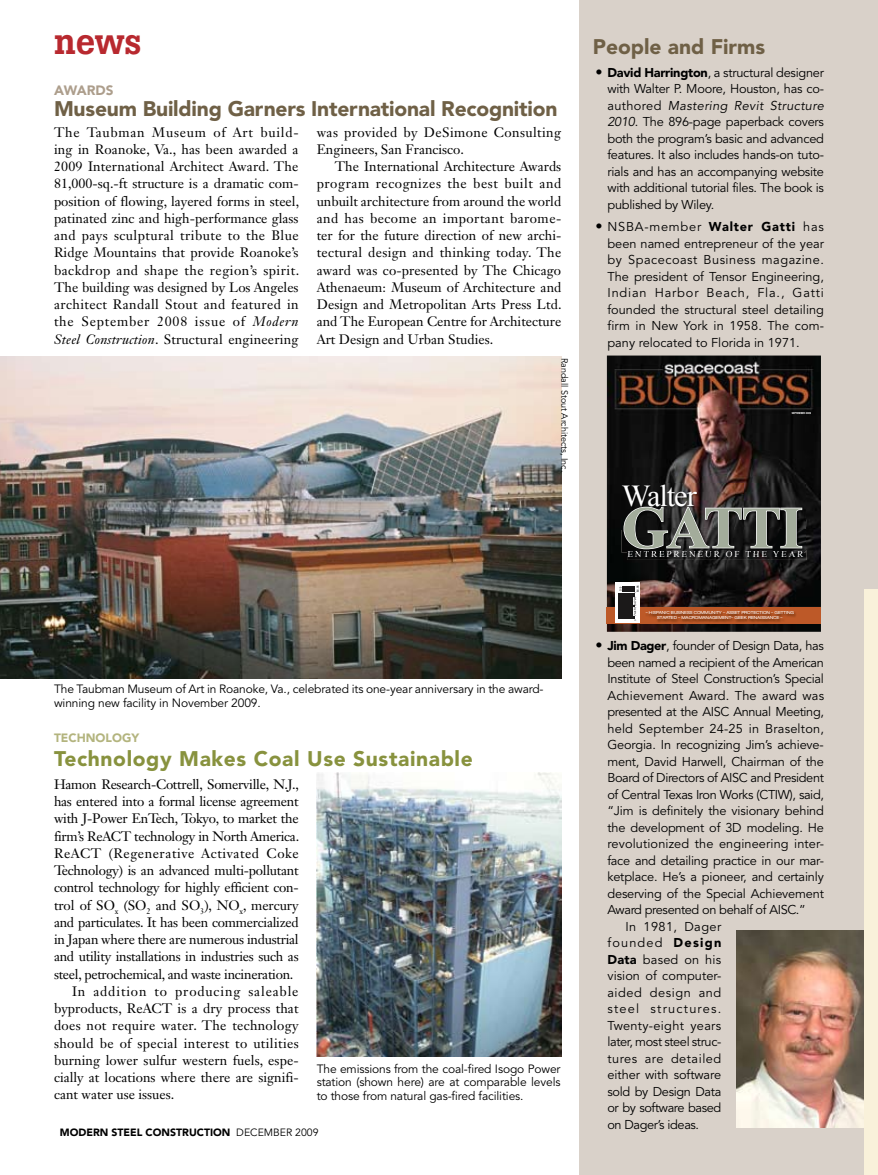
<style>
.page{position:relative;width:878px;height:1175px;background:#fff}
.page>*{position:absolute;margin:0;border:0;box-sizing:border-box;transform-origin:0 0}
.t1{font:700 59.4px "Times New Roman";letter-spacing:-.025em;color:#a3ac9b}
.t2{font:500 36px "Boton";color:#b8292f}
.t3{font:30.45px "Times New Roman";letter-spacing:-.035em;color:#fff}
.t4{font:900 21px "Avenir LT Std";letter-spacing:-.01em;color:#6f6046}
.t5{font:900 21px "Avenir LT Std";letter-spacing:.03em;color:#88923e}
.t6{font:13.5px/17.2px "Janson Text LT Std";color:#000;text-align:justify}
.t7{font:13.5px "Janson Text LT Std";letter-spacing:-.02em;color:#000}
.t8{font:13.5px/17.2px "Janson Text LT Std";letter-spacing:.03em;color:#000}
.t9{font:13.5px "Janson Text LT Std";letter-spacing:.025em;color:#000}
.t10{font:13.5px "Janson Text LT Std";letter-spacing:.02em;color:#000}
.t11{font:13.5px "Janson Text LT Std";letter-spacing:.04em;color:#000}
.t12{font:13.5px "Janson Text LT Std";letter-spacing:.06em;color:#000}
.t13{font:900 13.5px "Avenir LT Std";color:#ad9e8c}
.t14{font:12.75px/16.5px "Avenir LT Std";letter-spacing:-.015em;color:#000;text-align:justify}
.t15{font:12.75px "Avenir LT Std";letter-spacing:.01em;color:#000}
.t16{font:12.75px "Avenir LT Std";letter-spacing:.015em;color:#000}
.t17{font:12.75px "Avenir LT Std";letter-spacing:.005em;color:#000}
.t18{font:12.75px "Avenir LT Std";letter-spacing:.025em;color:#000}
.t19{font:12.75px "Avenir LT Std";letter-spacing:.095em;color:#000}
.t20{font:12.75px "Avenir LT Std";letter-spacing:.04em;color:#000}
.t21{font:12.75px "Avenir LT Std";letter-spacing:.045em;color:#000}
.t22{font:12.75px "Avenir LT Std";letter-spacing:.035em;color:#000}
.t23{font:12px/13.5px "Avenir LT Std";letter-spacing:-.01em;color:#000}
.t24{font:900 12px "Avenir LT Std";color:#b3b47e}
.t25{font:900 10.5px "Avenir LT Std";color:#000}
.t26{font:9px "Avenir LT Std";color:#000}
.t27{font:8.4px "Times New Roman";letter-spacing:.195em;color:#fff;scale:1.11 1}
.t28{font:expanded 4.2px/4.9px "Helvetica Neue";letter-spacing:-.025em;color:#fff;text-align:center}
.t29{font:700 condensed 2.7px "Helvetica Neue";color:#fff}
.t30{font:2.7px "Helvetica Neue";color:#000}
.s1{font-style:italic}
.s2{font-weight:400}
.s3{font-size:14.25px}
.s4{font-weight:900}
</style>
<div class="page">
<div style="left:579px;top:0;width:299px;height:1174px;background:#d9d1c9"></div>
<img style="left:0;top:356px;width:561px;height:322px">
<img style="left:316px;top:772px;width:245px;height:284px">
<img style="left:607px;top:355px;width:213px;height:277px">
<div style="left:606px;top:607px;width:214px;height:16px;background:#bd5928"></div>
<div style="left:615px;top:582px;width:25px;height:41px;background:#fff"></div>
<svg style="left:618px;top:586px;width:18px;height:34px"></svg>
<img style="left:646px;top:612px;width:150px;height:10px">
<img style="left:627px;top:550px;width:179px;height:10px">
<img style="left:627px;top:552px;width:176px;height:4px">
<img style="left:621px;top:484px;width:184px;height:45px">
<img style="left:802px;top:529px;width:3px;height:21px">
<img style="left:627px;top:550px;width:178px;height:2px">
<svg style="left:622px;top:505px;width:180px;height:45px;background:#3f3f3f"></svg>
<img style="left:736px;top:930px;width:128px;height:197px">
<div style="left:864px;top:590px;width:14px;height:584px;background:#f9f1da"></div>
<h2 class="t2" style="left:54px;top:20px;width:89px">news</h2>
<p class="t13" style="left:54px;top:82px;width:61px">AWARDS</p>
<h3 class="t4" style="left:54px;top:96px;width:505px">Museum Building Garners International Recognition</h3>
<p class="t6" style="left:54px;top:123px;width:247px">The Taubman Museum of Art build&shy;ing in Roanoke, Va., has been awarded a 2009 International Architect Award. The 81,000-sq.-ft structure is a dramatic com&shy;position of flowing, layered forms in steel, patinated zinc and high-performance glass and pays sculptural tribute to the Blue Ridge Mountains that provide Roanoke’s backdrop and shape the region’s spirit.<br>The building was designed by Los Angeles architect Randall Stout and featured in the September 2008 issue of <span class="s1">Modern Steel Construction</span>. Structural engineering</p>
<p class="t8" style="left:317px;top:123px;width:246px">was provided by DeSimone Consulting<br>Engineers, San Francisco.</p>
<p class="t6" style="left:317px;top:158px;width:246px;text-indent:18px">The International Architecture Awards program recognizes the best built and unbuilt architecture from around the world and has become an important barome&shy;ter for the future direction of new archi&shy;tectural design and thinking today. The award was co-presented by The Chicago Athenaeum: Museum of Architecture and Design and Metropolitan Arts Press Ltd. and The European Centre for Architecture Art Design and Urban Studies.</p>
<p class="t26" style="left:569px;top:357px;width:116px;rotate:90deg">Randall Stout Architects, Inc.</p>
<p class="t23" style="left:54px;top:683px;width:491px">The Taubman M useum of Art in Roanoke, Va., celebrated its one-year anniversary in the award&shy;winning new facility in November 2009.</p>
<p class="t24" style="left:54px;top:730px;width:87px">TECHNOLOGY</p>
<h3 class="t5" style="left:54px;top:745px;width:420px">Technology Makes Coal Use Sustainable</h3>
<p class="t7" style="left:54px;top:775px;width:246px">Hamon Research-Cottrell, Somerville, N.J.,</p>
<p class="t7" style="left:54px;top:792px;width:246px">has entered into a formal license agreement</p>
<p class="t7" style="left:54px;top:810px;width:246px">with J-Power EnTech, Tokyo, to market the</p>
<p class="t7" style="left:54px;top:827px;width:246px">firm’s ReACT technology in North America.</p>
<p class="t11" style="left:54px;top:844px;width:246px">ReACT (Regenerative Activated Coke</p>
<p class="t7" style="left:54px;top:861px;width:246px">Technology) is an advanced multi-pollutant</p>
<p class="t7" style="left:54px;top:879px;width:246px">control technology for highly efficient con-</p>
<p class="t6" style="left:54px;top:896px;width:246px">trol of SO<sub>x</sub> (SO<sub>2</sub> and SO<sub>3</sub>), NO<sub>x</sub>, mercury</p>
<p class="t7" style="left:54px;top:913px;width:246px">and particulates. It has been commercialized</p>
<p class="t7" style="left:54px;top:930px;width:246px">in Japan where there are numerous industrial</p>
<p class="t7" style="left:54px;top:948px;width:246px">and utility installations in industries such as</p>
<p class="t7" style="left:54px;top:965px;width:241px">steel, petrochemical, and waste incineration.</p>
<p class="t12" style="left:72px;top:982px;width:228px">In addition to producing saleable</p>
<p class="t6" style="left:54px;top:999px;width:246px">byproducts, ReACT is a dry process that</p>
<p class="t10" style="left:54px;top:1017px;width:246px">does not require water. The technology</p>
<p class="t9" style="left:54px;top:1034px;width:246px">should be of special interest to utilities</p>
<p class="t6" style="left:54px;top:1051px;width:246px">burning lower sulfur western fuels, espe-</p>
<p class="t6" style="left:54px;top:1068px;width:246px">cially at locations where there are signifi-</p>
<p class="t6" style="left:54px;top:1086px;width:122px">cant water use issues.</p>
<p class="t23" style="left:316px;top:1062px;width:245px;text-align:justify">The emissions from the coal-fired Isogo Power station (shown here) are at comparable levels to those from natural gas-fired facilities.</p>
<p class="t25" style="left:60px;top:1125px;width:260px">MODERN STEEL CONSTRUCTION <span class="s2">december 2009</span></p>
<h3 class="t4" style="left:592px;top:34px;width:174px">People and Firms</h3>
<p class="t14" style="left:607px;top:64px;width:218px;text-indent:-12px"><span class="s3">•</span> <span class="s4">David Harrington</span>, a structural designer with Walter P. M oore, Houston, has co&shy;authored <span class="s1">Mastering Revit Structure 2010</span>. The 896-page paperback covers both the program’s basic and advanced features. It also includes hands-on tuto&shy;rials and has an accompanying website with additional tutorial files. The book is published by Wiley.</p>
<p class="t14" style="left:607px;top:219px;width:218px;text-indent:-12px"><span class="s3">•</span> NSBA-member <span class="s4">Walter Gatti</span> has been named entrepreneur of the year by Spacecoast Business magazine.<br>The president of Tensor Engineering, Indian Harbor Beach, Fla., Gatti founded the structural steel detailing firm in New York in 1958. The com&shy;pany relocated to Florida in 1971.</p>
<p class="t29" style="left:791px;top:411px;width:21px">SEPTEMBER 2009</p>
<h3 class="t3" style="left:621px;top:475px;width:77px">Walter</h3>
<h1 class="t1" style="left:621px;top:487px;width:183px">GATTI</h1>
<p class="t27" style="left:627px;top:548px;width:160px">ENTREPRENEUR OF THE YEAR</p>
<p class="t30" style="left:636px;top:592px;width:8px;rotate:-90deg">$4.95</p>
<p class="t28" style="left:645px;top:610px;width:150px">– HISPANIC BUSINESS COMMUNITY – ASSET PROTECTION – GETTING<br>STARTED – MACROMANAGEMENT– GEEK RENAISSANCE –</p>
<p class="t14" style="left:595px;top:637px;width:230px"><span class="s3">•</span> <span class="s4">Jim Dager</span>, founder of Design Data, has</p>
<p class="t14" style="left:607px;top:654px;width:218px">been named a recipient of the American</p>
<p class="t14" style="left:607px;top:670px;width:218px">Institute of Steel Construction’s Special</p>
<p class="t15" style="left:607px;top:688px;width:218px">Achievement Award. The award was</p>
<p class="t14" style="left:607px;top:703px;width:218px">presented at the AISC Annual M eeting,</p>
<p class="t16" style="left:607px;top:721px;width:218px">held September 24-25 in B raselton,</p>
<p class="t14" style="left:607px;top:736px;width:218px">Georgia. In recognizing Jim’s achieve-</p>
<p class="t14" style="left:607px;top:753px;width:218px">ment, David Harwell, Chairman of the</p>
<p class="t14" style="left:607px;top:769px;width:218px">Board of Directors of AISC and President</p>
<p class="t14" style="left:607px;top:786px;width:218px">of Central Texas Iron Works (CTIW), said,</p>
<p class="t14" style="left:607px;top:802px;width:218px">“Jim is definitely the visionary behind</p>
<p class="t14" style="left:607px;top:819px;width:218px">the development of 3D modeling. He</p>
<p class="t15" style="left:607px;top:836px;width:218px">revolutionized the engineering inter-</p>
<p class="t14" style="left:607px;top:852px;width:218px">face and detailing practice in our mar-</p>
<p class="t14" style="left:607px;top:868px;width:218px">ketplace. He’s a pioneer, and certainly</p>
<p class="t14" style="left:607px;top:885px;width:218px">deserving of the Special Achievement</p>
<p class="t14" style="left:607px;top:901px;width:200px">Award presented on behalf of AISC.”</p>
<p class="t22" style="left:625px;top:919px;width:97px">In 1981, Dager</p>
<p class="t14" style="left:607px;top:934px;width:115px">founded <span class="s4">Design</span></p>
<p class="t14" style="left:607px;top:951px;width:115px"><span class="s4">Data</span> based on his</p>
<p class="t17" style="left:607px;top:968px;width:115px">vision of computer-</p>
<p class="t21" style="left:607px;top:985px;width:115px">aided design and</p>
<p class="t19" style="left:607px;top:1001px;width:115px">steel structures.</p>
<p class="t18" style="left:607px;top:1018px;width:115px">Twenty-eight years</p>
<p class="t14" style="left:607px;top:1033px;width:115px">later, most steel struc-</p>
<p class="t20" style="left:607px;top:1051px;width:115px">tures are detailed</p>
<p class="t14" style="left:607px;top:1066px;width:115px">either with software</p>
<p class="t14" style="left:607px;top:1083px;width:115px">sold by Design Data</p>
<p class="t14" style="left:607px;top:1099px;width:115px">or by software based</p>
<p class="t14" style="left:607px;top:1116px;width:93px">on Dager’s ideas.</p>
</div>
